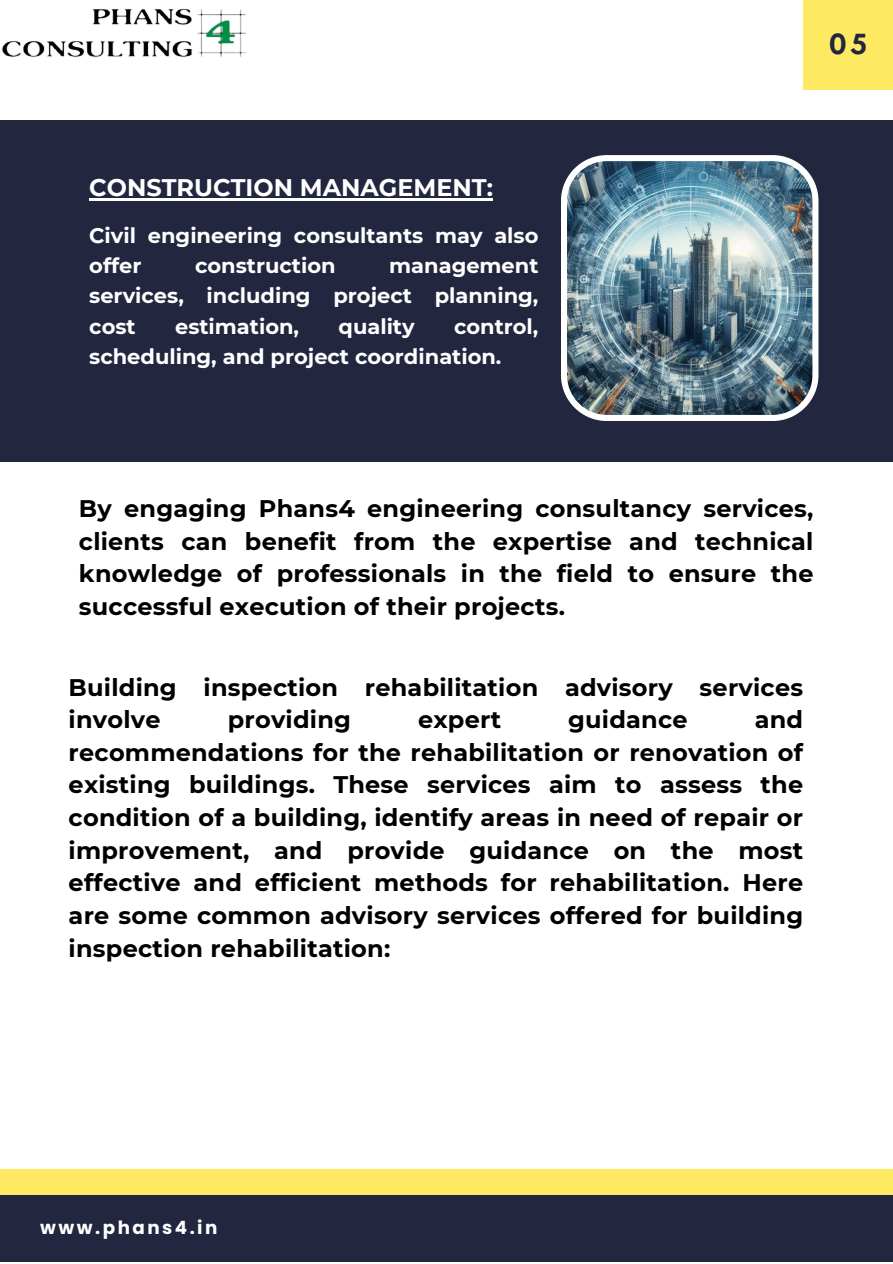
<style>
.page{position:relative;width:893px;height:1264px;background:#fff}
.page>*{position:absolute;margin:0;border:0;box-sizing:border-box;transform-origin:0 0}
.t1{font:700 27px "Nourd";color:#22263e}
.t2{font:700 24px/32.5px "Montserrat";letter-spacing:.01em;color:#000;text-align:justify}
.t3{font:700 24px "Montserrat";color:#fff}
.t4{font:700 21px/30.3px "Montserrat";color:#fff}
.t5{font:700 18.3px "Poppins";letter-spacing:.135em;color:#fff}
</style>
<div class="page">
<div style="left:803px;top:0;width:89px;height:89px;background:#fde962"></div>
<div style="left:0;top:120px;width:892px;height:341px;background:#22263e"></div>
<img style="left:561px;top:155px;width:257px;height:266px">
<div style="left:0;top:1194px;width:892px;height:68px;background:#22263e"></div>
<div style="left:0;top:1168px;width:892px;height:26px;background:#fde962"></div>
<img style="left:1px;top:8px;width:245px;height:49px">
<hr style="left:89px;top:199px;width:404px;height:2px;background:#fff">
<p class="t3" style="left:89px;top:173px;width:405px">CONSTRUCTION MANAGEMENT:</p>
<p class="t4" style="left:89px;top:220px;width:450px">Civil engineering consultants may also offer</p>
<p class="t4" style="left:195px;top:250px;width:142px">construction</p>
<p class="t4" style="left:89px;top:250px;width:450px;text-align:justify;text-indent:300px">management services, including project planning, cost</p>
<p class="t4" style="left:175px;top:311px;width:125px">estimation,</p>
<p class="t4" style="left:338px;top:311px;width:78px">quality</p>
<p class="t4" style="left:89px;top:311px;width:450px;text-indent:365px">control, scheduling, and project coordination.</p>
<p class="t1" style="left:828px;top:27px;width:41px">05</p>
<p class="t2" style="left:79px;top:492px;width:736px">By engaging Phans4 engineering consultancy services, clients can benefit from the expertise and technical knowledge of professionals in the field to ensure the successful execution of their projects.</p>
<p class="t2" style="left:69px;top:670px;width:736px">Building inspection rehabilitation advisory services involve</p>
<p class="t2" style="left:228px;top:703px;width:125px">providing</p>
<p class="t2" style="left:418px;top:703px;width:85px">expert</p>
<p class="t2" style="left:568px;top:703px;width:121px">guidance</p>
<p class="t2" style="left:69px;top:703px;width:736px;text-indent:686px">and recommendations for the rehabilitation or renovation of existing buildings. These services aim to assess the condition of a building, identify areas in need of repair or improvement, and provide guidance on the most effective and efficient methods for rehabilitation. Here are some common advisory services offered for building inspection rehabilitation:</p>
<p class="t5" style="left:40px;top:1214px;width:179px">www.phans4.in</p>
</div>
